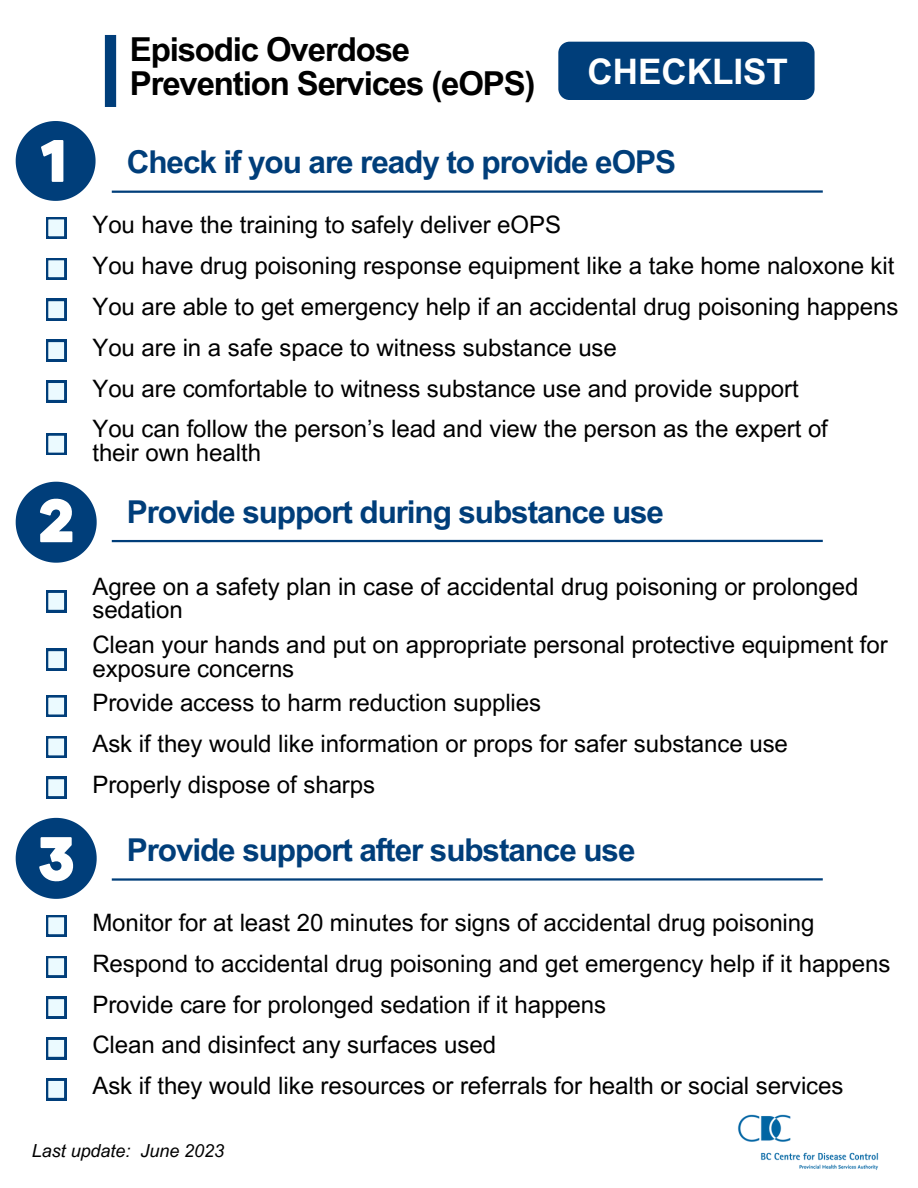
<style>
.page{position:relative;width:918px;height:1188px;background:#fff}
.page>*{position:absolute;margin:0;border:0;box-sizing:border-box;transform-origin:0 0}
.t1{font:700 35.1px "Arial MT Pro";color:#fff}
.t2{font:700 33px/33.8px "Arial MT Pro";letter-spacing:-.035em;color:#000}
.t3{font:700 31.5px "Arial MT Pro";letter-spacing:-.035em;color:#003e7a}
.t4{font:24px/23.7px "Arial MT Pro";color:#000}
.t5{font:italic 18px "Arial MT Pro";color:#000}
</style>
<div class="page">
<img style="left:737px;top:1114px;width:142px;height:56px">
<div style="left:46px;top:258px;width:21px;height:22px;background:#003e7a"></div>
<svg style="left:48px;top:260px;width:17px;height:18px"></svg>
<div style="left:46px;top:299px;width:21px;height:21px;background:#003e7a"></div>
<svg style="left:48px;top:301px;width:17px;height:18px"></svg>
<div style="left:46px;top:381px;width:21px;height:21px;background:#003e7a"></div>
<svg style="left:48px;top:383px;width:17px;height:17px"></svg>
<div style="left:46px;top:217px;width:21px;height:22px;background:#003e7a"></div>
<svg style="left:48px;top:219px;width:17px;height:18px"></svg>
<div style="left:46px;top:340px;width:21px;height:21px;background:#003e7a"></div>
<svg style="left:48px;top:342px;width:17px;height:17px"></svg>
<div style="left:46px;top:433px;width:21px;height:22px;background:#003e7a"></div>
<svg style="left:48px;top:435px;width:17px;height:18px"></svg>
<svg style="left:16px;top:121px;width:80px;height:80px"></svg>
<hr style="left:112px;top:190px;width:711px;height:3px;background:#003e7a">
<div style="left:46px;top:591px;width:21px;height:21px;background:#003e7a"></div>
<svg style="left:48px;top:592px;width:17px;height:18px"></svg>
<div style="left:46px;top:649px;width:21px;height:21px;background:#003e7a"></div>
<svg style="left:48px;top:651px;width:17px;height:18px"></svg>
<div style="left:46px;top:736px;width:21px;height:22px;background:#003e7a"></div>
<svg style="left:48px;top:738px;width:17px;height:18px"></svg>
<div style="left:46px;top:695px;width:21px;height:22px;background:#003e7a"></div>
<svg style="left:48px;top:697px;width:17px;height:18px"></svg>
<div style="left:46px;top:777px;width:21px;height:21px;background:#003e7a"></div>
<svg style="left:48px;top:779px;width:17px;height:18px"></svg>
<svg style="left:16px;top:482px;width:81px;height:81px"></svg>
<hr style="left:112px;top:540px;width:711px;height:2px;background:#003e7a">
<div style="left:46px;top:915px;width:21px;height:22px;background:#003e7a"></div>
<svg style="left:48px;top:917px;width:17px;height:18px"></svg>
<div style="left:46px;top:956px;width:21px;height:21px;background:#003e7a"></div>
<svg style="left:48px;top:958px;width:17px;height:18px"></svg>
<div style="left:46px;top:1038px;width:21px;height:21px;background:#003e7a"></div>
<svg style="left:48px;top:1039px;width:17px;height:18px"></svg>
<div style="left:46px;top:997px;width:21px;height:21px;background:#003e7a"></div>
<svg style="left:48px;top:999px;width:17px;height:17px"></svg>
<div style="left:46px;top:1079px;width:21px;height:21px;background:#003e7a"></div>
<svg style="left:48px;top:1081px;width:17px;height:17px"></svg>
<svg style="left:16px;top:818px;width:81px;height:81px"></svg>
<hr style="left:112px;top:878px;width:711px;height:3px;background:#003e7a">
<div style="left:558px;top:42px;width:257px;height:58px;background:#003e7a"></div>
<div style="left:105px;top:35px;width:11px;height:72px;background:#003e7a"></div>
<p class="t2" style="left:130px;top:37px;width:407px">Episodic Overdose<br>Prevention Services (eOPS)</p>
<p class="t1" style="left:587px;top:59px;width:202px">CHECKLIST</p>
<p class="t3" style="left:127px;top:151px;width:551px">Check if you are ready to provide eOPS</p>
<p class="t4" style="left:92px;top:216px;width:470px">You have the training to safely deliver eOPS</p>
<p class="t4" style="left:92px;top:257px;width:804px">You have drug poisoning response equipment like a take home naloxone kit</p>
<p class="t4" style="left:92px;top:297px;width:808px">You are able to get emergency help if an accidental drug poisoning happens</p>
<p class="t4" style="left:92px;top:338px;width:526px">You are in a safe space to witness substance use</p>
<p class="t4" style="left:92px;top:379px;width:708px">You are comfortable to witness substance use and provide support</p>
<p class="t4" style="left:92px;top:420px;width:737px">You can follow the person’s lead and view the person as the expert of their own health</p>
<p class="t3" style="left:127px;top:500px;width:539px">Provide support during substance use</p>
<p class="t4" style="left:92px;top:577px;width:768px">Agree on a safety plan in case of accidental drug poisoning or prolonged sedation</p>
<p class="t4" style="left:92px;top:636px;width:797px">Clean your hands and put on appropriate personal protective equipment for exposure concerns</p>
<p class="t4" style="left:92px;top:694px;width:450px">Provide access to harm reduction supplies</p>
<p class="t4" style="left:92px;top:735px;width:697px">Ask if they would like information or props for safer substance use</p>
<p class="t4" style="left:92px;top:776px;width:284px">Properly dispose of sharps</p>
<p class="t3" style="left:127px;top:838px;width:510px">Provide support after substance use</p>
<p class="t4" style="left:92px;top:914px;width:724px">Monitor for at least 20 minutes for signs of accidental drug poisoning</p>
<p class="t4" style="left:92px;top:955px;width:800px">Respond to accidental drug poisoning and get emergency help if it happens</p>
<p class="t4" style="left:92px;top:995px;width:515px">Provide care for prolonged sedation if it happens</p>
<p class="t4" style="left:92px;top:1036px;width:405px">Clean and disinfect any surfaces used</p>
<p class="t4" style="left:92px;top:1077px;width:753px">Ask if they would like resources or referrals for health or social services</p>
<p class="t5" style="left:32px;top:1144px;width:194px">Last update: June 2023</p>
</div>
